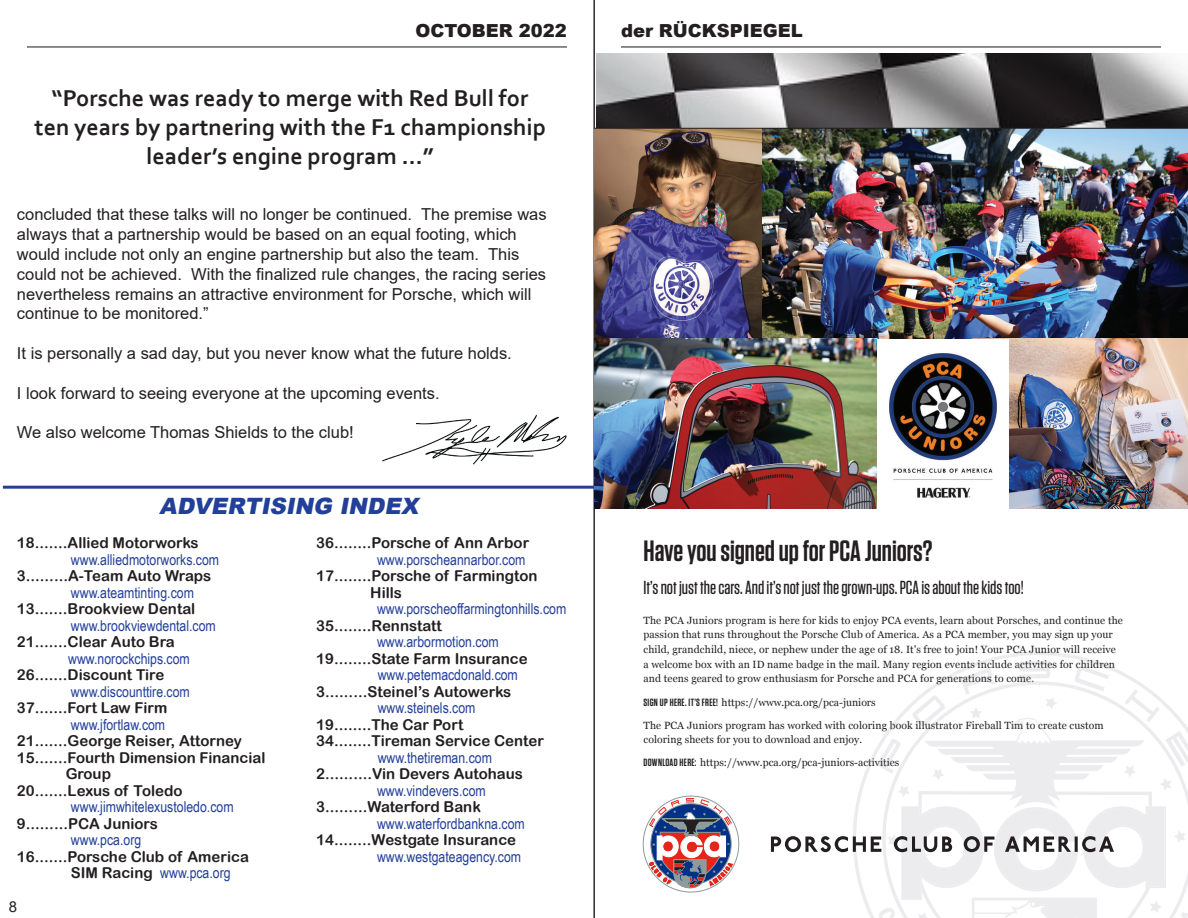
<style>
.page{position:relative;width:1188px;height:918px;background:#fff}
.page>*{position:absolute;margin:0;border:0;box-sizing:border-box;transform-origin:0 0}
.t1{font:600 29.4px "Tungsten";color:#231f20}
.t2{font:700 24px/28.8px "Corbel";color:#231f20;text-align:center}
.t3{font:italic 900 22.5px "Arial";color:#223f99}
.t4{font:500 18.9px "Tungsten";color:#231f20}
.t5{font:900 18px "Arial";color:#231f20}
.t6{font:16.5px/19.8px "Arial";color:#231f20}
.t7{font:15px/16.5px "Arial Rounded MT Bold";color:#231f20}
.t8{font:15px "Arial Narrow";color:#223f99}
.t9{font:15px "Arial";color:#231f20}
.t10{font:10.5px/14.7px "Georgia";letter-spacing:.01em;color:#231f20}
.s1{font-family:"Arial Narrow";color:#223f99}
.s2{font-family:"Arial Rounded MT Bold";color:#231f20}
.s3{font-family:"Tungsten";font-weight:600}
</style>
<div class="page">
<hr style="left:621px;top:46px;width:540px;height:2px;background:#231f20">
<hr style="left:27px;top:46px;width:540px;height:2px;background:#231f20">
<hr style="left:594px;top:0;width:1px;height:918px;background:#231f20">
<img style="left:382px;top:414px;width:185px;height:51px">
<hr style="left:3px;top:486px;width:593px;height:3px;background:#223f99">
<img style="left:596px;top:54px;width:592px;height:74px">
<img style="left:594px;top:128px;width:594px;height:790px">
<h3 class="t5" style="left:416px;top:18px;width:153px">OCTOBER 2022</h3>
<h3 class="t5" style="left:621px;top:18px;width:183px">der RÜCKSPIEGEL</h3>
<p class="t2" style="left:35px;top:84px;width:513px">“Porsche was ready to merge with Red Bull for ten years by partnering with the F1 championship leader’s engine program ...”</p>
<p class="t6" style="left:17px;top:205px;width:531px">concluded that these talks will no longer be continued. The premise was always that a partnership would be based on an equal footing, which would include not only an engine partnership but also the team. This could not be achieved. With the finalized rule changes, the racing series nevertheless remains an attractive environment for Porsche, which will continue to be monitored.”</p>
<p class="t6" style="left:17px;top:343px;width:496px">It is personally a sad day, but you never know what the future holds.</p>
<p class="t6" style="left:17px;top:383px;width:424px">I look forward to seeing everyone at the upcoming events.</p>
<p class="t6" style="left:17px;top:422px;width:338px">We also welcome Thomas Shields to the club!</p>
<p class="t3" style="left:159px;top:489px;width:266px">ADVERTISING INDEX</p>
<p class="t7" style="left:17px;top:534px;width:183px">18.......Allied Motorworks</p>
<p class="t8" style="left:71px;top:548px;width:150px">www.alliedmotorworks.com</p>
<p class="t7" style="left:17px;top:567px;width:196px">3.........A-Team Auto Wraps</p>
<p class="t8" style="left:71px;top:581px;width:125px">www.ateamtinting.com</p>
<p class="t7" style="left:17px;top:600px;width:180px">13.......Brookview Dental</p>
<p class="t8" style="left:71px;top:614px;width:146px">www.brookviewdental.com</p>
<p class="t7" style="left:17px;top:633px;width:159px">21.......Clear Auto Bra</p>
<p class="t8" style="left:68px;top:647px;width:123px">www.norockchips.com</p>
<p class="t7" style="left:17px;top:666px;width:149px">26.......Discount Tire</p>
<p class="t8" style="left:71px;top:680px;width:120px">www.discounttire.com</p>
<p class="t7" style="left:17px;top:699px;width:152px">37.......Fort Law Firm</p>
<p class="t8" style="left:71px;top:713px;width:96px">www.jfortlaw.com</p>
<p class="t7" style="left:17px;top:732px;width:226px">21.......George Reiser, Attorney</p>
<p class="t7" style="left:66px;top:749px;width:201px;text-indent:-49px">15.......Fourth Dimension Financial<br>Group</p>
<p class="t7" style="left:17px;top:782px;width:167px">20.......Lexus of Toledo</p>
<p class="t8" style="left:71px;top:796px;width:164px">www.jimwhitelexustoledo.com</p>
<p class="t7" style="left:71px;top:815px;width:88px;text-indent:-54px">9.........PCA Juniors <span class="s1">www.pca.org</span></p>
<p class="t7" style="left:17px;top:848px;width:234px">16.......Porsche Club of America</p>
<p class="t8" style="left:71px;top:862px;width:161px"><span class="s2">SIM Racing</span> www.pca.org</p>
<p class="t9" style="left:9px;top:896px;width:10px">8</p>
<p class="t7" style="left:316px;top:534px;width:214px">36........Porsche of Ann Arbor</p>
<p class="t8" style="left:377px;top:548px;width:150px">www.porscheannarbor.com</p>
<p class="t7" style="left:370px;top:567px;width:169px;text-indent:-54px">17........Porsche of Farmington<br>Hills</p>
<p class="t8" style="left:377px;top:598px;width:191px">www.porscheoffarmingtonhills.com</p>
<p class="t7" style="left:316px;top:617px;width:127px">35........Rennstatt</p>
<p class="t8" style="left:377px;top:631px;width:123px">www.arbormotion.com</p>
<p class="t7" style="left:316px;top:650px;width:213px">19........State Farm Insurance</p>
<p class="t8" style="left:378px;top:664px;width:142px">www.petemacdonald.com</p>
<p class="t7" style="left:316px;top:683px;width:197px">3.........Steinel’s Autowerks</p>
<p class="t8" style="left:378px;top:697px;width:99px">www.steinels.com</p>
<p class="t7" style="left:316px;top:716px;width:149px">19........The Car Port</p>
<p class="t7" style="left:316px;top:732px;width:229px">34........Tireman Service Center</p>
<p class="t8" style="left:378px;top:746px;width:116px">www.thetireman.com</p>
<p class="t7" style="left:316px;top:765px;width:208px">2..........Vin Devers Autohaus</p>
<p class="t8" style="left:377px;top:779px;width:110px">www.vindevers.com</p>
<p class="t7" style="left:316px;top:798px;width:166px">3.........Waterford Bank</p>
<p class="t8" style="left:377px;top:812px;width:149px">www.waterfordbankna.com</p>
<p class="t7" style="left:316px;top:831px;width:201px">14........Westgate Insurance</p>
<p class="t8" style="left:377px;top:845px;width:146px">www.westgateagency.com</p>
<p class="t1" style="left:644px;top:535px;width:291px">Have you signed up for PCA Juniors?</p>
<p class="t4" style="left:644px;top:578px;width:382px">It’s not just the cars. And it’s not just the grown-ups. PCA is about the kids too!</p>
<p class="t10" style="left:644px;top:612px;width:481px">The PCA Juniors program is here for kids to enjoy PCA events, learn about Porsches, and continue the passion that runs throughout the Porsche Club of America. As a PCA member, you may sign up your</p>
<p class="t10" style="left:644px;top:642px;width:474px;text-align:justify">child, grandchild, niece, or nephew under the age of 18. It's free to join! Your PCA Junior will receive a welcome box with an ID name badge in the mail. Many region events include activities for children and teens geared to grow enthusiasm for Porsche and PCA for generations to come.</p>
<p class="t10" style="left:644px;top:717px;width:462px">The PCA Juniors program has worked with coloring book illustrator Fireball Tim to create custom</p>
<p class="t10" style="left:644px;top:694px;width:234px"><span class="s3">SIGN UP HERE. IT’S FREE!</span> https://www.pca.org/pca-juniors</p>
<p class="t10" style="left:644px;top:728px;width:257px;line-height:23.1px">coloring sheets for you to download and enjoy.<br><span class="s3">DOWNLOAD HERE:</span> https://www.pca.org/pca-juniors-activities</p>
</div>
